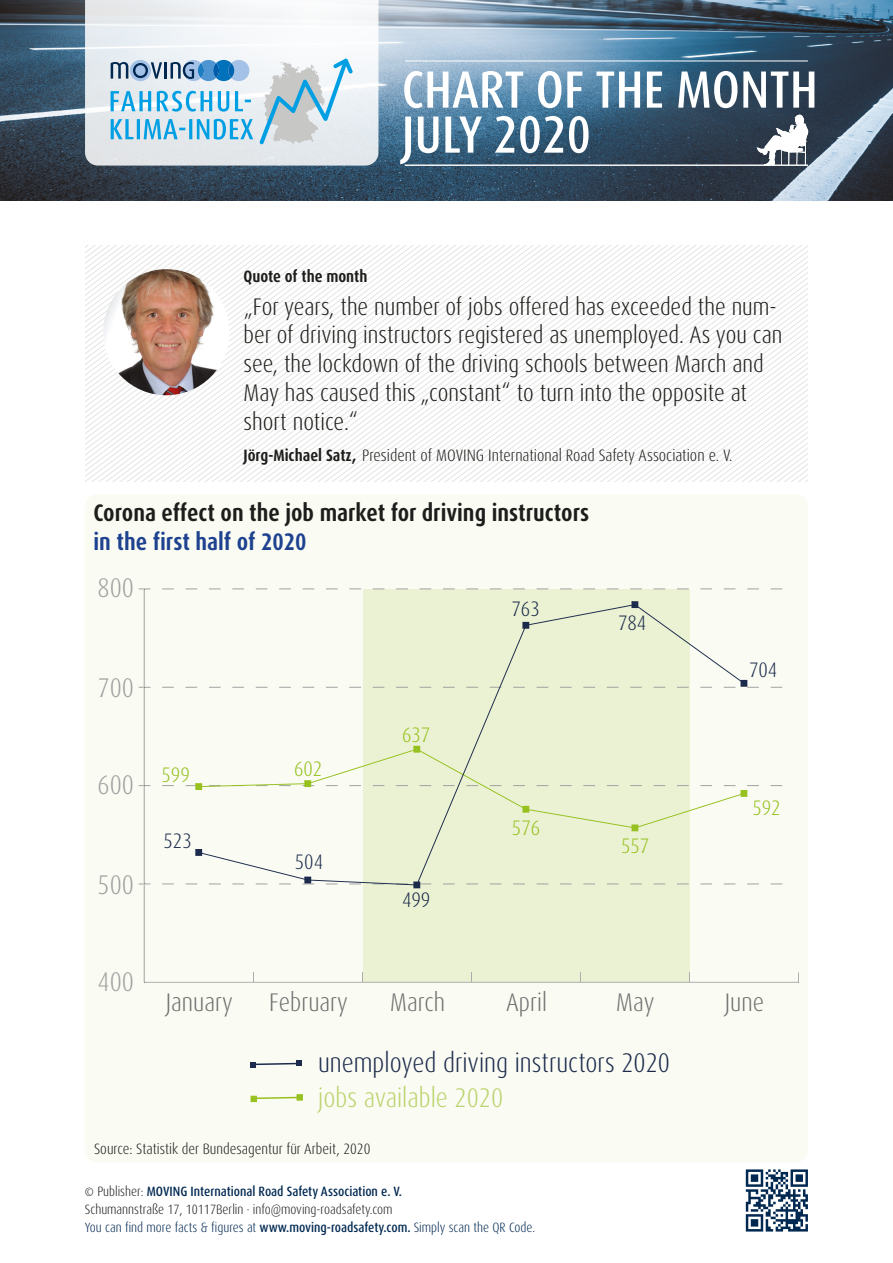
<style>
.page{position:relative;width:893px;height:1263px;background:#fff}
.page>*{position:absolute;margin:0;border:0;box-sizing:border-box;transform-origin:0 0}
.t1{font:500 condensed 52.5px/45px "Dax OT";color:#fff}
.t2{font:300 condensed 27px "Dax OT";color:#1c2b4c}
.t3{font:300 condensed 27px "Dax OT";color:#bad36c}
.t4{font:300 condensed 27px "Dax OT";color:#a0a09f}
.t5{font:300 condensed 25.5px "Dax OT";color:#70706f}
.t6{font:300 condensed 24px/28.8px "Dax OT";color:#1d1d1b}
.t7{font:700 condensed 24px/28.8px "Dax OT";color:#1d1d1b}
.t8{font:300 condensed 21px "Dax OT";color:#1c2b4c}
.t9{font:300 condensed 21px "Dax OT";color:#96c11f}
.t10{font:300 condensed 16.5px "Dax OT";color:#1d1d1b}
.t11{font:700 condensed 16.5px "Dax OT";color:#1d1d1b}
.t12{font:300 condensed 15px "Dax OT";color:#1d1d1b}
.t13{font:300 condensed 13.5px "Dax OT";color:#002851}
.t14{font:500 condensed 13.5px "Dax OT";color:#002851}
.t15{font:300 condensed 13.5px "Dax OT";color:#1d1d1b}
.s1{font-weight:700}
.s2{color:#1e428f}
.s3{font-weight:300;font-size:12px;color:#1d1d1b}
.s4{font-weight:300;color:#1d1d1b}
.s5{font-weight:500}
</style>
<div class="page">
<div style="left:85px;top:494px;width:723px;height:668px;background:#fafbf3;border-radius:13px"></div>
<svg style="left:139px;top:588px;width:660px;height:395px"></svg>
<svg style="left:85px;top:318px;width:723px;height:4px"></svg>
<svg style="left:85px;top:325px;width:723px;height:4px"></svg>
<svg style="left:85px;top:335px;width:723px;height:4px"></svg>
<svg style="left:85px;top:342px;width:723px;height:4px"></svg>
<svg style="left:85px;top:352px;width:723px;height:4px"></svg>
<svg style="left:85px;top:356px;width:723px;height:3px"></svg>
<svg style="left:85px;top:359px;width:723px;height:4px"></svg>
<svg style="left:85px;top:363px;width:723px;height:3px"></svg>
<svg style="left:86px;top:366px;width:722px;height:3px"></svg>
<svg style="left:85px;top:369px;width:722px;height:4px"></svg>
<svg style="left:85px;top:373px;width:723px;height:3px"></svg>
<svg style="left:85px;top:376px;width:723px;height:4px"></svg>
<svg style="left:85px;top:380px;width:722px;height:3px"></svg>
<svg style="left:85px;top:383px;width:723px;height:3px"></svg>
<svg style="left:86px;top:386px;width:722px;height:4px"></svg>
<svg style="left:85px;top:390px;width:723px;height:3px"></svg>
<svg style="left:85px;top:393px;width:723px;height:3px"></svg>
<svg style="left:85px;top:396px;width:722px;height:4px"></svg>
<svg style="left:85px;top:400px;width:723px;height:3px"></svg>
<svg style="left:85px;top:403px;width:723px;height:4px"></svg>
<svg style="left:85px;top:407px;width:721px;height:3px"></svg>
<svg style="left:85px;top:410px;width:723px;height:3px"></svg>
<svg style="left:86px;top:413px;width:722px;height:4px"></svg>
<svg style="left:85px;top:417px;width:722px;height:3px"></svg>
<svg style="left:85px;top:420px;width:723px;height:62px"></svg>
<img style="left:0;top:0;width:893px;height:200px">
<hr style="left:405px;top:61px;width:403px;height:1px;background:#fff">
<svg style="left:85px;top:0;width:293px;height:166px"></svg>
<svg style="left:111px;top:55px;width:245px;height:92px"></svg>
<img style="left:103px;top:269px;width:126px;height:126px;border-radius:63px">
<hr style="left:405px;top:165px;width:403px;height:1px;background:#fff">
<svg style="left:757px;top:115px;width:51px;height:51px"></svg>
<svg style="left:746px;top:1169px;width:62px;height:62px"></svg>
<svg style="left:251px;top:1094px;width:52px;height:8px"></svg>
<svg style="left:251px;top:1061px;width:51px;height:6px"></svg>
<p class="t1" style="left:402px;top:67px;width:418px">CHART OF THE MONTH<br>JULY 2020</p>
<p class="t11" style="left:243px;top:266px;width:126px">Quote of the month</p>
<p class="t6" style="left:243px;top:292px;width:540px">„For years, the number of jobs offered has exceeded the num&shy;ber of driving instructors registered as unemployed. As you can see, the lockdown of the driving schools between March and May has caused this „constant“ to turn into the opposite at short notice.“</p>
<p class="t10" style="left:243px;top:445px;width:490px"><span class="s1">Jörg-Michael Satz,</span> President of MOVING International Road Safety Association e. V.</p>
<p class="t7" style="left:94px;top:499px;width:497px">Corona effect on the job market for driving instructors <span class="s2">in the first half of 2020</span></p>
<p class="t4" style="left:98px;top:571px;width:38px">800</p>
<p class="t4" style="left:98px;top:671px;width:38px">700</p>
<p class="t4" style="left:98px;top:768px;width:38px">600</p>
<p class="t4" style="left:98px;top:867px;width:38px">500</p>
<p class="t4" style="left:98px;top:964px;width:38px">400</p>
<p class="t9" style="left:162px;top:761px;width:30px">599</p>
<p class="t9" style="left:294px;top:755px;width:30px">602</p>
<p class="t8" style="left:163px;top:827px;width:30px">523</p>
<p class="t8" style="left:295px;top:848px;width:30px">504</p>
<p class="t9" style="left:402px;top:722px;width:30px">637</p>
<p class="t8" style="left:402px;top:887px;width:30px">499</p>
<p class="t8" style="left:511px;top:596px;width:30px">763</p>
<p class="t9" style="left:512px;top:814px;width:30px">576</p>
<p class="t8" style="left:618px;top:609px;width:30px">784</p>
<p class="t9" style="left:621px;top:832px;width:30px">557</p>
<p class="t8" style="left:749px;top:656px;width:30px">704</p>
<p class="t9" style="left:752px;top:795px;width:30px">592</p>
<p class="t5" style="left:166px;top:986px;width:69px">January</p>
<p class="t5" style="left:269px;top:986px;width:80px">February</p>
<p class="t5" style="left:390px;top:986px;width:56px">March</p>
<p class="t5" style="left:506px;top:986px;width:42px">April</p>
<p class="t5" style="left:616px;top:986px;width:40px">May</p>
<p class="t5" style="left:725px;top:986px;width:41px">June</p>
<p class="t2" style="left:318px;top:1045px;width:353px">unemployed driving instructors 2020</p>
<p class="t3" style="left:318px;top:1081px;width:186px">jobs available 2020</p>
<p class="t12" style="left:94px;top:1139px;width:278px">Source: Statistik der Bundesagentur für Arbeit, 2020</p>
<p class="t14" style="left:85px;top:1182px;width:319px"><span class="s3">©</span> <span class="s4">Publisher:</span> MOVING International Road Safety Association e. V.</p>
<p class="t15" style="left:85px;top:1200px;width:309px">Schumannstraße 17, 10117Berlin · info@moving-roadsafety.com</p>
<p class="t13" style="left:85px;top:1218px;width:452px">You can find more facts &amp; figures at <span class="s5">www.moving-roadsafety.com.</span> Simply scan the QR Code.</p>
</div>
